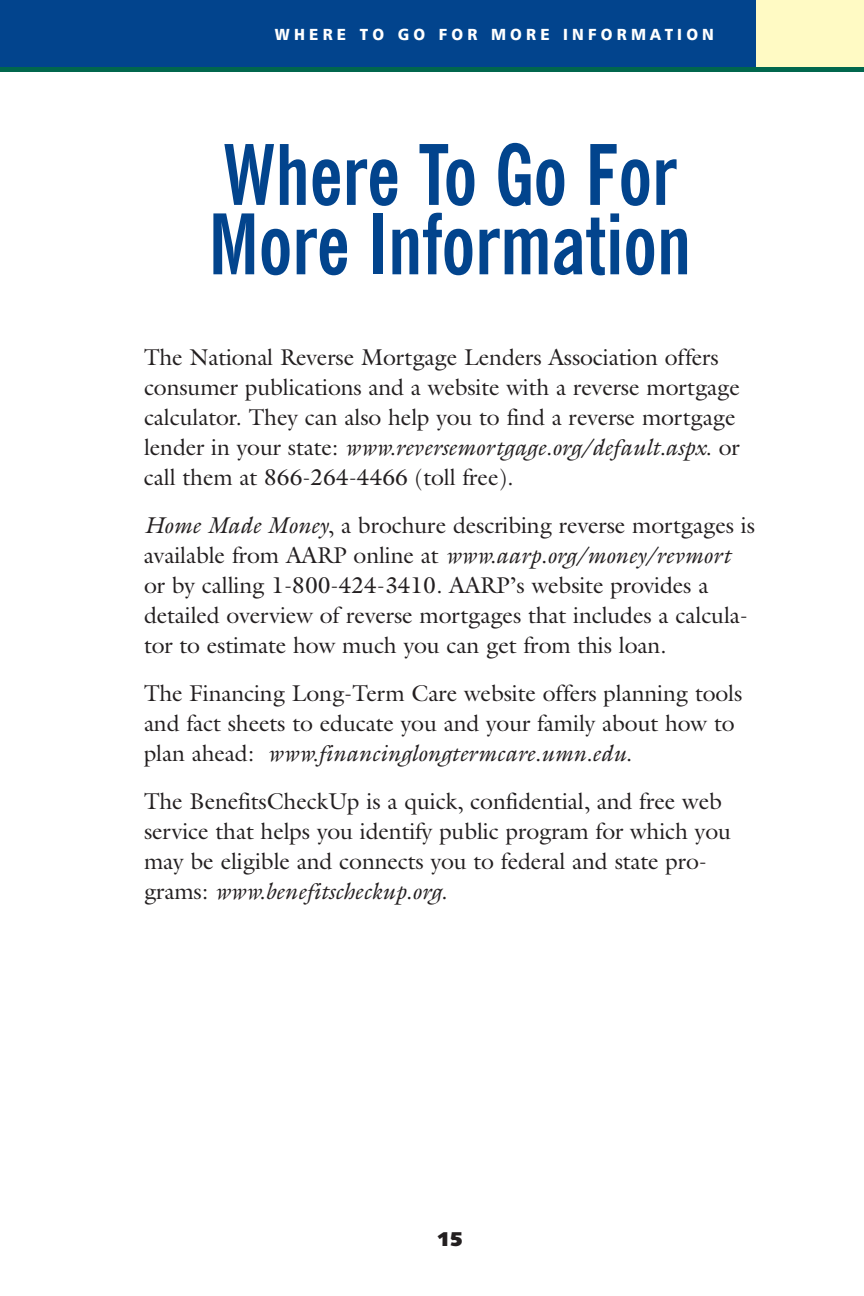
<style>
.page{position:relative;width:864px;height:1296px;background:#fff}
.page>*{position:absolute;margin:0;border:0;box-sizing:border-box;transform-origin:0 0}
.t1{font:700 condensed 83.2px/69.4px "News Gothic BT";color:#02448d;scale:.94 1}
.t2{font:23px/30px "Galliard";letter-spacing:-.005em;color:#231f20}
.t3{font:20px "Humanist 531 BT Ultra Black A";color:#231f20}
.t4{font:16px "Humanist 777 BT Black B";letter-spacing:.275em;color:#fff;scale:.95 1}
.s1{font-style:italic}
</style>
<div class="page">
<div style="left:756px;top:0;width:108px;height:72px;background:#fffac4"></div>
<div style="left:0;top:0;width:756px;height:72px;background:#02448d"></div>
<div style="left:0;top:67px;width:864px;height:5px;background:#01674d"></div>
<p class="t4" style="left:275px;top:28px;width:464px">WHERE TO GO FOR MORE INFORMATION</p>
<h1 class="t1" style="left:209px;top:147px;width:515px">Where To Go For<br>More Information</h1>
<p class="t2" style="left:144px;top:342px;width:598px">The National Reverse Mortgage Lenders Association offers consumer publications and a website with a reverse mortgage calculator. They can also help you to find a reverse mortgage lender in your state: <span class="s1">www.reversemortgage.org/default.aspx</span>. or call them at 866-264-4466 (toll free).</p>
<p class="t2" style="left:144px;top:510px;width:612px"><span class="s1">Home Made Money</span>, a brochure describing reverse mortgages is available from AARP online at <span class="s1">www.aarp.org/money/revmort </span>or by calling 1-800-424-3410. AARP’s website provides a detailed overview of reverse mortgages that includes a calcula&shy;tor to estimate how much you can get from this loan.</p>
<p class="t2" style="left:144px;top:678px;width:600px">The Financing Long-Term Care website offers planning tools and fact sheets to educate you and your family about how to plan ahead: <span class="s1">www.financinglongtermcare.umn.edu</span>.</p>
<p class="t2" style="left:144px;top:786px;width:588px">The BenefitsCheckUp is a quick, confidential, and free web service that helps you identify public program for which you may be eligible and connects you to federal and state pro&shy;grams: <span class="s1">www.benefitscheckup.org</span>.</p>
<p class="t3" style="left:437px;top:1232px;width:28px">15</p>
</div>
